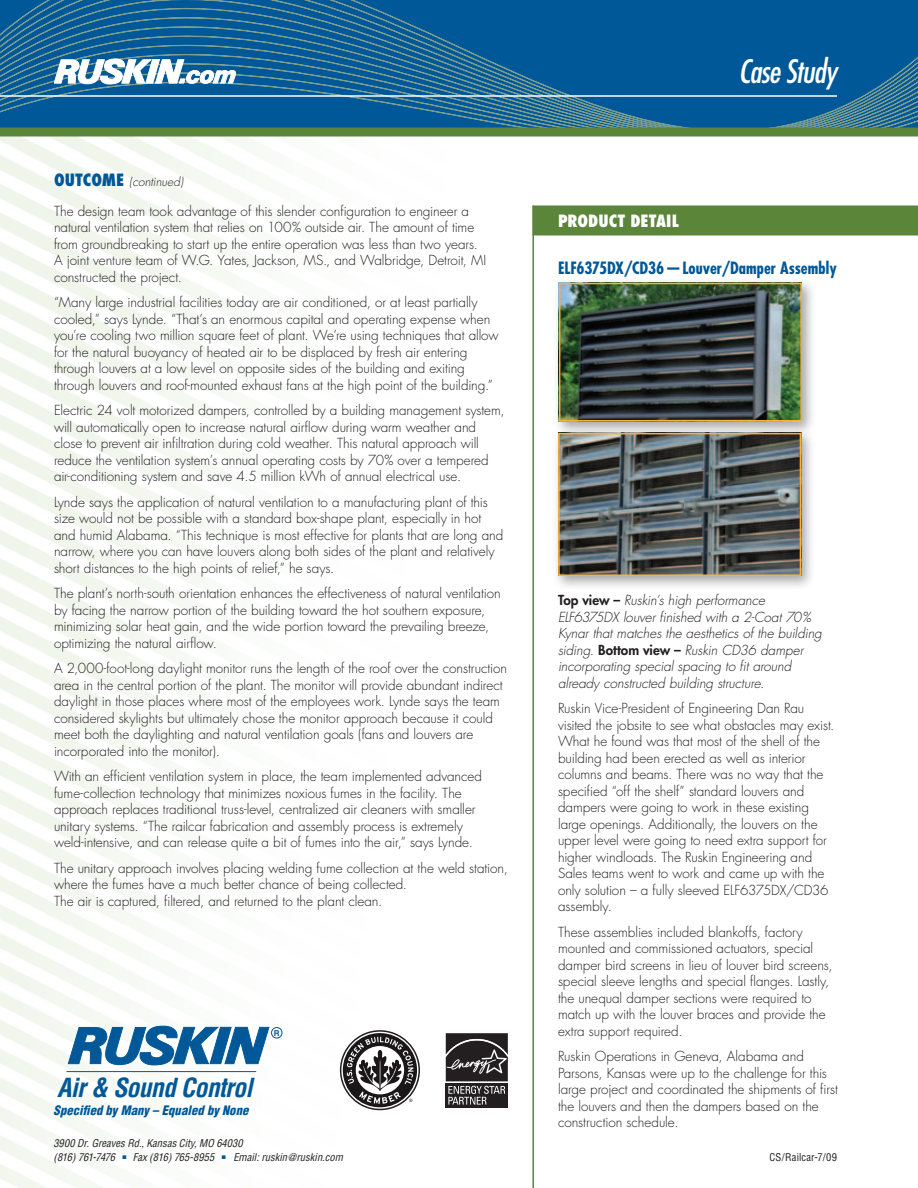
<style>
.page{position:relative;width:918px;height:1188px;background:#fff}
.page>*{position:absolute;margin:0;border:0;box-sizing:border-box;transform-origin:0 0}
.t1{font:italic condensed 31.5px "Futura";letter-spacing:-.02em;color:#fff}
.t2{font:italic 700 condensed 25.65px "Helvetica";letter-spacing:-.025em;color:#005898}
.t3{font:italic 800 23.55px "Helvetica Neue";color:#fff}
.t4{font:italic condensed 22.5px "Futura";letter-spacing:-.02em;color:#fff}
.t5{font:700 condensed 16.5px "Futura";letter-spacing:-.005em;color:#005898}
.t6{font:800 condensed 16.5px "Futura";color:#fff}
.t7{font:300 13.5px/16.5px "Futura";letter-spacing:-.005em;color:#231f20}
.t8{font:italic 300 13.5px/16.5px "Futura";letter-spacing:-.005em;color:#231f20}
.t9{font:italic 900 condensed 12.75px "Helvetica";letter-spacing:.005em;color:#005898}
.t10{font:italic 300 12px "Futura";letter-spacing:-.005em;color:#231f20}
.t11{font:italic condensed 10.5px/13.5px "Helvetica";letter-spacing:.005em;color:#231f20}
.t12{font:condensed 10.5px "Helvetica";letter-spacing:.015em;color:#231f20}
.t13{font:700 8.1px "Helvetica";color:#005898}
.s1{font-weight:800;font-style:normal;font-stretch:condensed;font-size:16.5px;color:#005898}
.s2{color:#005898}
.s3{font-weight:800;font-style:normal}
</style>
<div class="page">
<img style="left:0;top:136px;width:918px;height:1052px">
<div style="left:532px;top:206px;width:386px;height:30px;background:#5b863a"></div>
<div style="left:271px;top:1027px;width:12px;height:12px;border:1px solid #005898;border-radius:50%"></div>
<svg style="left:68px;top:1026px;width:201px;height:39px"></svg>
<hr style="left:66px;top:1071px;width:190px;height:1px;background:#005898">
<svg style="left:340px;top:1030px;width:80px;height:80px"></svg>
<svg style="left:444px;top:1032px;width:65px;height:77px;background:#545151"></svg>
<svg style="left:0;top:0;width:918px;height:128px;background:#0f6096"></svg>
<div style="left:0;top:128px;width:918px;height:8px;background:#5b863a"></div>
<hr style="left:0;top:95px;width:837px;height:2px;background:#fff">
<svg style="left:54px;top:59px;width:183px;height:25px"></svg>
<hr style="left:532px;top:206px;width:2px;height:982px;background:#5b863a">
<div style="left:553px;top:277px;width:263px;height:158px;background:#231f20;opacity:.4"></div>
<img style="left:562px;top:286px;width:237px;height:133px">
<div style="left:559px;top:283px;width:243px;height:139px;border:2px solid #fbb131"></div>
<div style="left:552px;top:427px;width:263px;height:163px;background:#231f20;opacity:.4"></div>
<img style="left:561px;top:436px;width:237px;height:137px">
<div style="left:558px;top:433px;width:243px;height:143px;border:2px solid #fbb131"></div>
<h3 class="t3" style="left:180px;top:61px;width:61px">.com</h3>
<p class="t10" style="left:54px;top:174px;width:131px"><span class="s1">OUTCOME</span> (continued)</p>
<p class="t7" style="left:54px;top:203px;width:434px">The design team took advantage of this slender configuration to engineer a natural ventilation system that relies on 100% outside air. The amount of time from groundbreaking to start up the entire operation was less than two years.<br>A joint venture team of W.G. Yates, Jackson, MS., and Walbridge, Detroit, MI constructed the project.</p>
<p class="t7" style="left:54px;top:295px;width:446px">“Many large industrial facilities today are air conditioned, or at least partially cooled,” says Lynde. “That’s an enormous capital and operating expense when you’re cooling two million square feet of plant. We’re using techniques that allow for the natural buoyancy of heated air to be displaced by fresh air entering through louvers at a low level on opposite sides of the building and exiting through louvers and roof-mounted exhaust fans at the high point of the building.”</p>
<p class="t7" style="left:54px;top:403px;width:452px">Electric 24 volt motorized dampers, controlled by a building management system, will automatically open to increase natural airflow during warm weather and close to prevent air infiltration during cold weather. This natural approach will reduce the ventilation system’s annual operating costs by 70% over a tempered air-conditioning system and save 4.5 million kWh of annual electrical use.</p>
<p class="t7" style="left:54px;top:494px;width:451px">Lynde says the application of natural ventilation to a manufacturing plant of this size would not be possible with a standard box-shape plant, especially in hot and humid Alabama. “This technique is most effective for plants that are long and narrow, where you can have louvers along both sides of the plant and relatively short distances to the high points of relief,” he says.</p>
<p class="t7" style="left:54px;top:585px;width:448px">The plant’s north-south orientation enhances the effectiveness of natural ventilation by facing the narrow portion of the building toward the hot southern exposure, minimizing solar heat gain, and the wide portion toward the prevailing breeze, optimizing the natural airflow.</p>
<p class="t7" style="left:54px;top:660px;width:455px">A 2,000-foot-long daylight monitor runs the length of the roof over the construction area in the central portion of the plant. The monitor will provide abundant indirect daylight in those places where most of the employees work. Lynde says the team considered skylights but ultimately chose the monitor approach because it could meet both the daylighting and natural ventilation goals (fans and louvers are incorporated into the monitor).</p>
<p class="t7" style="left:54px;top:768px;width:430px">With an efficient ventilation system in place, the team implemented advanced fume-collection technology that minimizes noxious fumes in the facility. The approach replaces traditional truss-level, centralized air cleaners with smaller unitary systems. “The railcar fabrication and assembly process is extremely weld-intensive, and can release quite a bit of fumes into the air,” says Lynde.</p>
<p class="t7" style="left:54px;top:860px;width:455px">The unitary approach involves placing welding fume collection at the weld station, where the fumes have a much better chance of being collected.<br>The air is captured, filtered, and returned to the plant clean.</p>
<h2 class="t2" style="left:57px;top:1072px;width:197px">Air &amp; Sound Control</h2>
<p class="t9" style="left:54px;top:1102px;width:197px">Specified by Many – Equaled by None</p>
<p class="t13" style="left:274px;top:1028px;width:7px">R</p>
<p class="t11" style="left:53px;top:1137px;width:291px">3900 Dr. Greaves Rd., Kansas City, MO 64030<br>(816) 761-7476 <span class="s2">■</span> Fax (816) 765-8955 <span class="s2">■</span> Email: ruskin@ruskin.com</p>
<h1 class="t1" style="left:738px;top:53px;width:100px">Case Study</h1>
<h3 class="t4" style="left:767px;top:65px;width:72px">Case Study</h3>
<p class="t6" style="left:558px;top:211px;width:122px">PRODUCT DETAIL</p>
<p class="t5" style="left:558px;top:257px;width:280px">ELF6375DX/CD36—Louver/Damper Assembly</p>
<p class="t8" style="left:558px;top:592px;width:265px"><span class="s3">Top view –</span> Ruskin’s high performance ELF6375DX louver finished with a 2-Coat 70% Kynar that matches the aesthetics of the building siding. <span class="s3">Bottom view –</span> Ruskin CD36 damper incorporating special spacing to fit around already constructed building structure.</p>
<p class="t7" style="left:558px;top:700px;width:278px">Ruskin Vice-President of Engineering Dan Rau visited the jobsite to see what obstacles may exist.<br>What he found was that most of the shell of the building had been erected as well as interior columns and beams. There was no way that the specified “off the shelf” standard louvers and dampers were going to work in these existing large openings. Additionally, the louvers on the upper level were going to need extra support for higher windloads. The Ruskin Engineering and Sales teams went to work and came up with the only solution – a fully sleeved ELF6375DX/CD36 assembly.</p>
<p class="t7" style="left:558px;top:924px;width:276px">These assemblies included blankoffs, factory mounted and commissioned actuators, special damper bird screens in lieu of louver bird screens, special sleeve lengths and special flanges. Lastly, the unequal damper sections were required to match up with the louver braces and provide the extra support required.</p>
<p class="t7" style="left:558px;top:1048px;width:281px">Ruskin Operations in Geneva, Alabama and Parsons, Kansas were up to the challenge for this large project and coordinated the shipments of first the louvers and then the dampers based on the construction schedule.</p>
<p class="t12" style="left:770px;top:1150px;width:69px">CS/Railcar-7/09</p>
</div>
